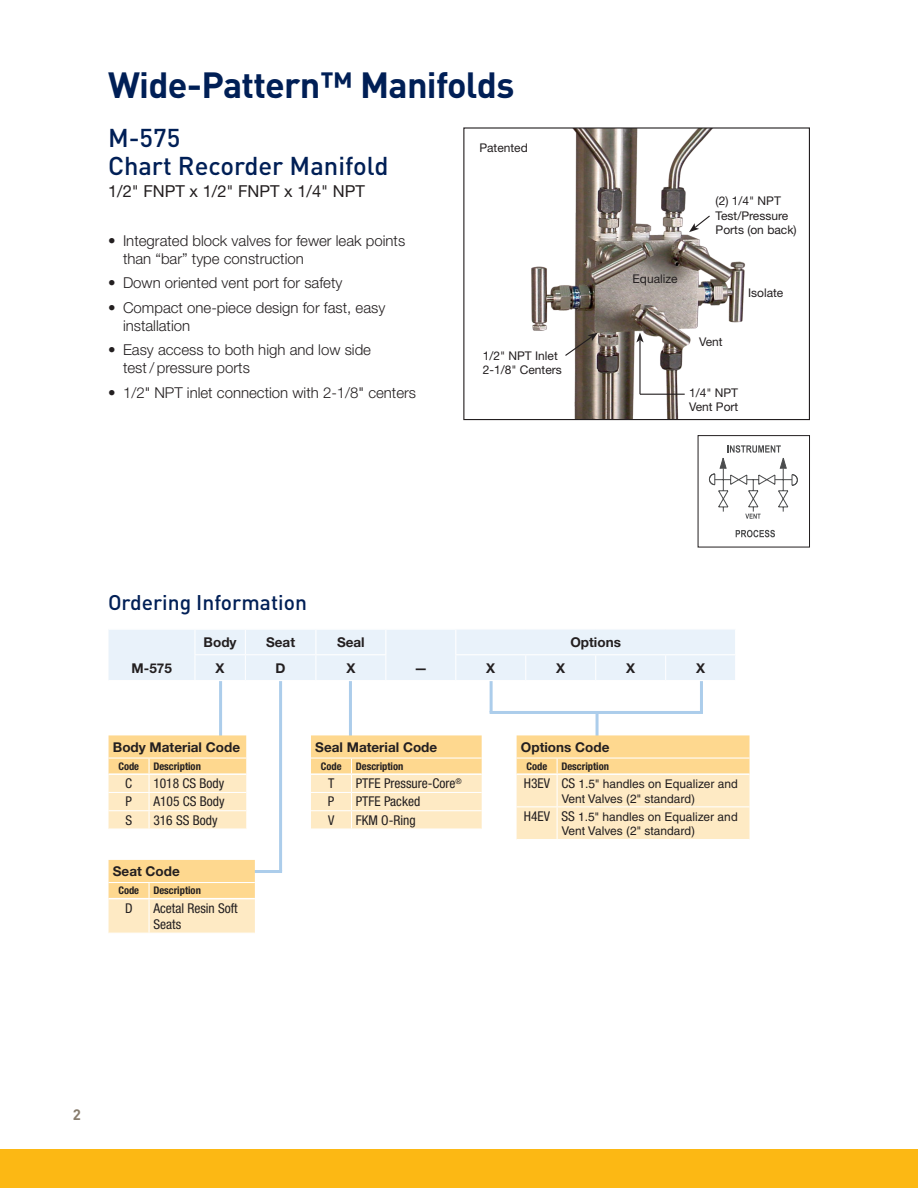
<style>
.page{position:relative;width:918px;height:1188px;background:#fff}
.page>*{position:absolute;margin:0;border:0;box-sizing:border-box;transform-origin:0 0}
.Bulletin_Title_-_Ser{font:700 36px "DINOT";letter-spacing:-.02em;color:#001f56}
.Subhead_17pt_Dinot_M{font:500 25.5px/27.8px "DINOT";color:#001f56}
.Subhead_14pt_Dinot_M{font:500 21px "DINOT";color:#001f56}
.Table_Data_-_Helv11p{font:16.5px "Helvetica Neue LT Std";color:#231f20}
.Bullets_-_10pt{font:300 15px/18px "Helvetica Neue LT Std";color:#231f20}
.t1{font:700 15px "DIN";color:#887d6e}
.Table_Data_-_Helv_9C{font:condensed 13.5px/16.2px "Helvetica Neue LT Std";color:#231f20}
.Table_Head{font:700 13.5px "Helvetica Neue LT Std";color:#231f20}
.Table_Data_-_Helv_9{font:700 13.5px "Helvetica Neue LT Std";color:#231f20}
.Captions_-_8_pt{font:12px/14.4px "Helvetica Neue LT Std";color:#231f20}
.Table_Data_-_Helv_9C-2{font:12px/14.4px "Helvetica";color:#231f20}
.Table_ColHd{font:700 condensed 10.5px "Helvetica Neue LT Std";color:#231f20}
.s1{font-family:"Helvetica Neue LT Std";font-stretch:condensed;font-size:13.5px}
</style>
<div class="page">
<hr style="left:349px;top:678px;width:3px;height:71px;background:#accdeb">
<hr style="left:236px;top:870px;width:46px;height:3px;background:#accdeb">
<div style="left:0;top:1150px;width:918px;height:38px;background:#fcb814"></div>
<hr style="left:596px;top:712px;width:3px;height:25px;background:#accdeb">
<hr style="left:490px;top:681px;width:3px;height:31px;background:#accdeb">
<hr style="left:700px;top:681px;width:3px;height:31px;background:#accdeb">
<hr style="left:490px;top:711px;width:213px;height:3px;background:#accdeb">
<hr style="left:279px;top:678px;width:3px;height:194px;background:#accdeb">
<hr style="left:219px;top:678px;width:3px;height:71px;background:#accdeb">
<div style="left:109px;top:629px;width:626px;height:52px;background:#e9f2fa"></div>
<hr style="left:315px;top:654px;width:71px;height:1px;background:#fff">
<svg style="left:109px;top:735px;width:137px;height:94px;background:#fde3b1"></svg>
<hr style="left:109px;top:773px;width:40px;height:2px;background:#fff">
<hr style="left:149px;top:773px;width:97px;height:2px;background:#fff">
<svg style="left:109px;top:860px;width:146px;height:73px;background:#fee1aa"></svg>
<hr style="left:109px;top:898px;width:40px;height:1px;background:#fff">
<hr style="left:149px;top:898px;width:106px;height:1px;background:#fff">
<img style="left:531px;top:129px;width:215px;height:289px">
<div style="left:463px;top:127px;width:347px;height:293px;border:1px solid #231f20"></div>
<svg style="left:564px;top:332px;width:34px;height:25px"></svg>
<hr style="left:640px;top:394px;width:45px;height:1px;background:#231f20">
<hr style="left:639px;top:340px;width:2px;height:54px;background:#231f20">
<svg style="left:636px;top:332px;width:8px;height:10px"></svg>
<svg style="left:689px;top:214px;width:22px;height:18px"></svg>
<svg style="left:736px;top:530px;width:39px;height:7px"></svg>
<svg style="left:709px;top:445px;width:89px;height:74px"></svg>
<div style="left:698px;top:435px;width:112px;height:113px;border:1px solid #231f20"></div>
<svg style="left:311px;top:735px;width:171px;height:94px;background:#fde3b1"></svg>
<hr style="left:311px;top:773px;width:40px;height:2px;background:#fff">
<hr style="left:351px;top:773px;width:131px;height:2px;background:#fff">
<svg style="left:517px;top:735px;width:233px;height:104px;background:#fde4b2"></svg>
<hr style="left:517px;top:773px;width:40px;height:2px;background:#fff">
<hr style="left:557px;top:773px;width:193px;height:2px;background:#fff">
<p class="Bulletin_Title_-_Ser" style="left:108px;top:61px;width:408px">Wide-Pattern™ Manifolds</p>
<p class="Subhead_17pt_Dinot_M" style="left:108px;top:123px;width:282px">M-575<br>Chart Recorder Manifold</p>
<p class="Table_Data_-_Helv11p" style="left:108px;top:181px;width:258px">1/2" FNPT x 1/2" FNPT x 1/4" NPT</p>
<p class="Bullets_-_10pt" style="left:123px;top:231px;width:284px;text-indent:-15px">• Integrated block valves for fewer leak points than “bar” type construction</p>
<p class="Bullets_-_10pt" style="left:108px;top:273px;width:236px">• Down oriented vent port for safety</p>
<p class="Bullets_-_10pt" style="left:123px;top:298px;width:264px;text-indent:-15px">• Compact one-piece design for fast, easy installation</p>
<p class="Bullets_-_10pt" style="left:123px;top:340px;width:250px;text-indent:-15px">• Easy access to both high and low side test / pressure ports</p>
<p class="Bullets_-_10pt" style="left:108px;top:383px;width:310px">• 1/2" NPT inlet connection with 2-1/8" centers</p>
<p class="Captions_-_8_pt" style="left:479px;top:140px;width:50px">Patented</p>
<p class="Captions_-_8_pt" style="left:483px;top:348px;width:81px">1/2" NPT Inlet<br>2-1/8" Centers</p>
<p class="Captions_-_8_pt" style="left:633px;top:272px;width:47px">Equalize</p>
<p class="Captions_-_8_pt" style="left:716px;top:194px;width:83px">(2) 1/4" NPT<br>Test/Pressure<br>Ports (on back)</p>
<p class="Captions_-_8_pt" style="left:699px;top:334px;width:25px">Vent</p>
<p class="Captions_-_8_pt" style="left:748px;top:285px;width:37px">Isolate</p>
<p class="Captions_-_8_pt" style="left:689px;top:385px;width:51px">1/4" NPT<br>Vent Port</p>
<p class="Subhead_14pt_Dinot_M" style="left:108px;top:588px;width:200px">Ordering Information</p>
<p class="Table_Data_-_Helv_9" style="left:204px;top:634px;width:35px">Body</p>
<p class="Table_Data_-_Helv_9" style="left:266px;top:634px;width:31px">Seat</p>
<p class="Table_Data_-_Helv_9" style="left:337px;top:634px;width:29px">Seal</p>
<p class="Table_Data_-_Helv_9" style="left:570px;top:634px;width:52px">Options</p>
<p class="Table_Data_-_Helv_9" style="left:132px;top:659px;width:42px">M-575</p>
<p class="Table_Data_-_Helv_9" style="left:216px;top:659px;width:11px">X</p>
<p class="Table_Data_-_Helv_9" style="left:276px;top:659px;width:12px">D</p>
<p class="Table_Data_-_Helv_9" style="left:346px;top:659px;width:11px">X</p>
<p class="Table_Data_-_Helv_9" style="left:414px;top:659px;width:15px">—</p>
<p class="Table_Data_-_Helv_9" style="left:486px;top:659px;width:11px">X</p>
<p class="Table_Data_-_Helv_9" style="left:556px;top:659px;width:11px">X</p>
<p class="Table_Data_-_Helv_9" style="left:626px;top:659px;width:11px">X</p>
<p class="Table_Data_-_Helv_9" style="left:696px;top:659px;width:11px">X</p>
<p class="Table_Head" style="left:113px;top:738px;width:129px">Body Material Code</p>
<p class="Table_ColHd" style="left:118px;top:760px;width:22px">Code</p>
<p class="Table_ColHd" style="left:153px;top:760px;width:49px">Description</p>
<p class="Table_Data_-_Helv_9C" style="left:125px;top:775px;width:9px">C</p>
<p class="Table_Data_-_Helv_9C" style="left:153px;top:775px;width:73px">1018 CS Body</p>
<p class="Table_Data_-_Helv_9C" style="left:126px;top:793px;width:8px">P</p>
<p class="Table_Data_-_Helv_9C" style="left:153px;top:793px;width:73px">A105 CS Body</p>
<p class="Table_Data_-_Helv_9C" style="left:125px;top:812px;width:8px">S</p>
<p class="Table_Data_-_Helv_9C" style="left:153px;top:812px;width:66px">316 SS Body</p>
<p class="Table_Head" style="left:113px;top:863px;width:69px">Seat Code</p>
<p class="Table_ColHd" style="left:118px;top:884px;width:22px">Code</p>
<p class="Table_ColHd" style="left:153px;top:884px;width:49px">Description</p>
<p class="Table_Data_-_Helv_9C" style="left:125px;top:900px;width:9px">D</p>
<p class="Table_Data_-_Helv_9C" style="left:153px;top:900px;width:86px">Acetal Resin Soft<br>Seats</p>
<p class="Table_Head" style="left:315px;top:738px;width:123px">Seal Material Code</p>
<p class="Table_ColHd" style="left:321px;top:760px;width:22px">Code</p>
<p class="Table_ColHd" style="left:356px;top:760px;width:49px">Description</p>
<p class="Table_Data_-_Helv_9C" style="left:328px;top:775px;width:8px">T</p>
<p class="Table_Data_-_Helv_9C" style="left:356px;top:775px;width:107px">PTFE Pressure-Core<sup>®</sup></p>
<p class="Table_Data_-_Helv_9C" style="left:328px;top:793px;width:8px">P</p>
<p class="Table_Data_-_Helv_9C" style="left:356px;top:793px;width:66px">PTFE Packed</p>
<p class="Table_Data_-_Helv_9C" style="left:328px;top:812px;width:8px">V</p>
<p class="Table_Data_-_Helv_9C" style="left:356px;top:812px;width:62px">FKM O-Ring</p>
<p class="Table_Head" style="left:521px;top:738px;width:90px">Options Code</p>
<p class="Table_ColHd" style="left:526px;top:760px;width:22px">Code</p>
<p class="Table_ColHd" style="left:561px;top:760px;width:49px">Description</p>
<p class="Table_Data_-_Helv_9C" style="left:524px;top:775px;width:28px">H3EV</p>
<p class="Table_Data_-_Helv_9C-2" style="left:561px;top:777px;width:178px"><span class="s1">CS</span> 1.5" handles on Equalizer and<br>Vent Valves (2" standard)</p>
<p class="Table_Data_-_Helv_9C" style="left:524px;top:808px;width:28px">H4EV</p>
<p class="Table_Data_-_Helv_9C-2" style="left:561px;top:809px;width:178px"><span class="s1">SS</span> 1.5" handles on Equalizer and<br>Vent Valves (2" standard)</p>
<p class="t1" style="left:73px;top:1104px;width:10px">2</p>
</div>
